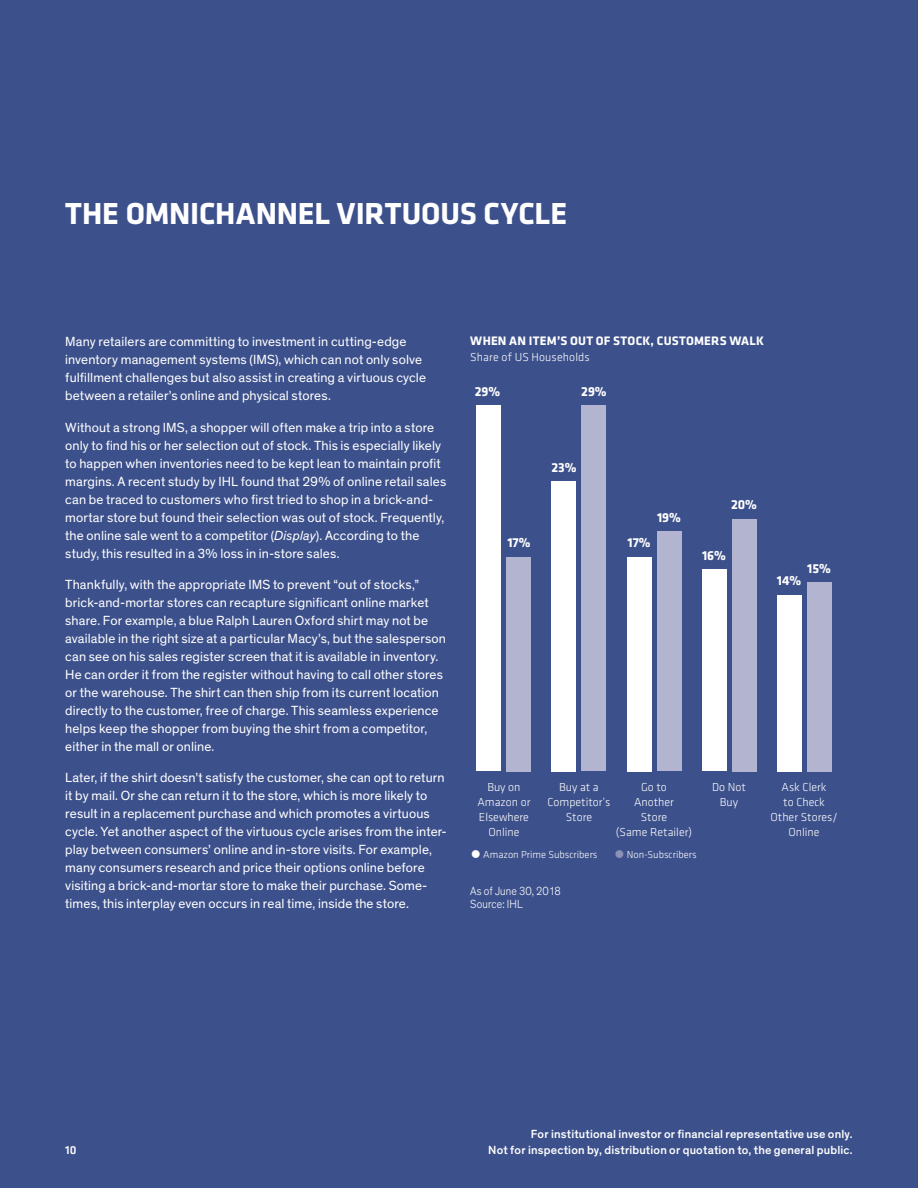
<style>
.page{position:relative;width:918px;height:1188px;background:#3c508b}
.page>*{position:absolute;margin:0;border:0;box-sizing:border-box;transform-origin:0 0}
.t1{font:700 31.5px "Klavika";letter-spacing:-.005em;color:#fff}
.t2{font:13.5px/18px "Theinhardt";letter-spacing:.01em;color:#fff}
.t3{font:700 13.5px "Klavika";color:#fff}
.t4{font:700 12.75px "Klavika";letter-spacing:.015em;color:#fff}
.t5{font:300 12px/15px "Klavika";color:#fff;text-align:center}
.t6{font:500 12px/16.5px "Theinhardt";letter-spacing:.015em;color:#fff;text-align:right}
.t7{font:300 12px/13.5px "Theinhardt";letter-spacing:.01em;color:#fff;scale:.9 1}
.t8{font:500 12px "Klavika";color:#fff}
.t9{font:300 10.5px "Klavika";color:#fff}
.s1{font-style:italic}
.s2{color:#8c91b9}
</style>
<div class="page">
<div style="left:507px;top:557px;width:24px;height:214px;background:#b2b4d0"></div>
<div style="left:582px;top:405px;width:24px;height:366px;background:#b2b4d0"></div>
<div style="left:657px;top:532px;width:24px;height:239px;background:#b2b4d0"></div>
<div style="left:732px;top:519px;width:24px;height:252px;background:#b2b4d0"></div>
<div style="left:807px;top:582px;width:24px;height:189px;background:#b2b4d0"></div>
<div style="left:477px;top:405px;width:24px;height:366px;background:#fff"></div>
<div style="left:552px;top:481px;width:24px;height:290px;background:#fff"></div>
<div style="left:627px;top:557px;width:24px;height:214px;background:#fff"></div>
<div style="left:702px;top:569px;width:24px;height:202px;background:#fff"></div>
<div style="left:777px;top:595px;width:24px;height:176px;background:#fff"></div>
<h1 class="t1" style="left:65px;top:191px;width:504px">THE OMNICHANNEL VIRTUOUS CYCLE</h1>
<p class="t2" style="left:65px;top:333px;width:362px">Many retailers are committing to investment in cutting-edge inventory management systems (IMS), which can not only solve fulfillment challenges but also assist in creating a virtuous cycle between a retailer’s online and physical stores.</p>
<p class="t2" style="left:65px;top:418px;width:383px">Without a strong IMS, a shopper will often make a trip into a store only to find his or her selection out of stock. This is especially likely to happen when inventories need to be kept lean to maintain profit margins. A recent study by IHL found that 29% of online retail sales can be traced to customers who first tried to shop in a brick-and&shy;mortar store but found their selection was out of stock. Frequently, the online sale went to a competitor (<span class="s1">Display</span>). According to the study, this resulted in a 3% loss in in-store sales.</p>
<p class="t2" style="left:65px;top:576px;width:382px">Thankfully, with the appropriate IMS to prevent “out of stocks,” brick-and-mortar stores can recapture significant online market share. For example, a blue Ralph Lauren Oxford shirt may not be available in the right size at a particular Macy’s, but the salesperson can see on his sales register screen that it is available in inventory.<br>He can order it from the register without having to call other stores or the warehouse. The shirt can then ship from its current location directly to the customer, free of charge. This seamless experience helps keep the shopper from buying the shirt from a competitor, either in the mall or online.</p>
<p class="t2" style="left:65px;top:769px;width:383px">Later, if the shirt doesn’t satisfy the customer, she can opt to return it by mail. Or she can return it to the store, which is more likely to result in a replacement purchase and which promotes a virtuous cycle. Yet another aspect of the virtuous cycle arises from the inter&shy;play between consumers’ online and in-store visits. For example, many consumers research and price their options online before visiting a brick-and-mortar store to make their purchase. Some&shy;times, this interplay even occurs in real time, inside the store.</p>
<p class="t4" style="left:470px;top:331px;width:295px">WHEN AN ITEM’S OUT OF STOCK, CUSTOMERS WALK</p>
<p class="t5" style="left:470px;top:350px;width:121px">Share of US Households</p>
<p class="t3" style="left:475px;top:382px;width:27px">29%</p>
<p class="t3" style="left:581px;top:382px;width:27px">29%</p>
<p class="t3" style="left:551px;top:458px;width:27px">23%</p>
<p class="t3" style="left:507px;top:533px;width:25px">17%</p>
<p class="t3" style="left:657px;top:508px;width:25px">19%</p>
<p class="t3" style="left:627px;top:533px;width:25px">17%</p>
<p class="t3" style="left:731px;top:495px;width:28px">20%</p>
<p class="t3" style="left:702px;top:546px;width:26px">16%</p>
<p class="t3" style="left:807px;top:559px;width:25px">15%</p>
<p class="t3" style="left:777px;top:571px;width:26px">14%</p>
<p class="t5" style="left:477px;top:779px;width:54px">Buy on<br>Amazon or<br>Elsewhere<br>Online</p>
<p class="t5" style="left:547px;top:779px;width:65px">Buy at a<br>Competitor’s<br>Store</p>
<p class="t5" style="left:616px;top:779px;width:78px">Go to<br>Another<br>Store<br>(Same Retailer)</p>
<p class="t5" style="left:712px;top:779px;width:35px">Do Not<br>Buy</p>
<p class="t5" style="left:771px;top:779px;width:69px">Ask Clerk<br>to Check<br>Other Stores/<br>Online</p>
<p class="t9" style="left:471px;top:848px;width:128px">● Amazon Prime Subscribers</p>
<p class="t9" style="left:614px;top:848px;width:84px"><span class="s2">●</span> Non-Subscribers</p>
<p class="t7" style="left:470px;top:884px;width:102px">As of June 30, 2018<br>Source: IHL</p>
<p class="t8" style="left:65px;top:1142px;width:13px">10</p>
<p class="t6" style="left:488px;top:1126px;width:366px">For institutional investor or financial representative use only.<br>Not for inspection by, distribution or quotation to, the general public.</p>
</div>
